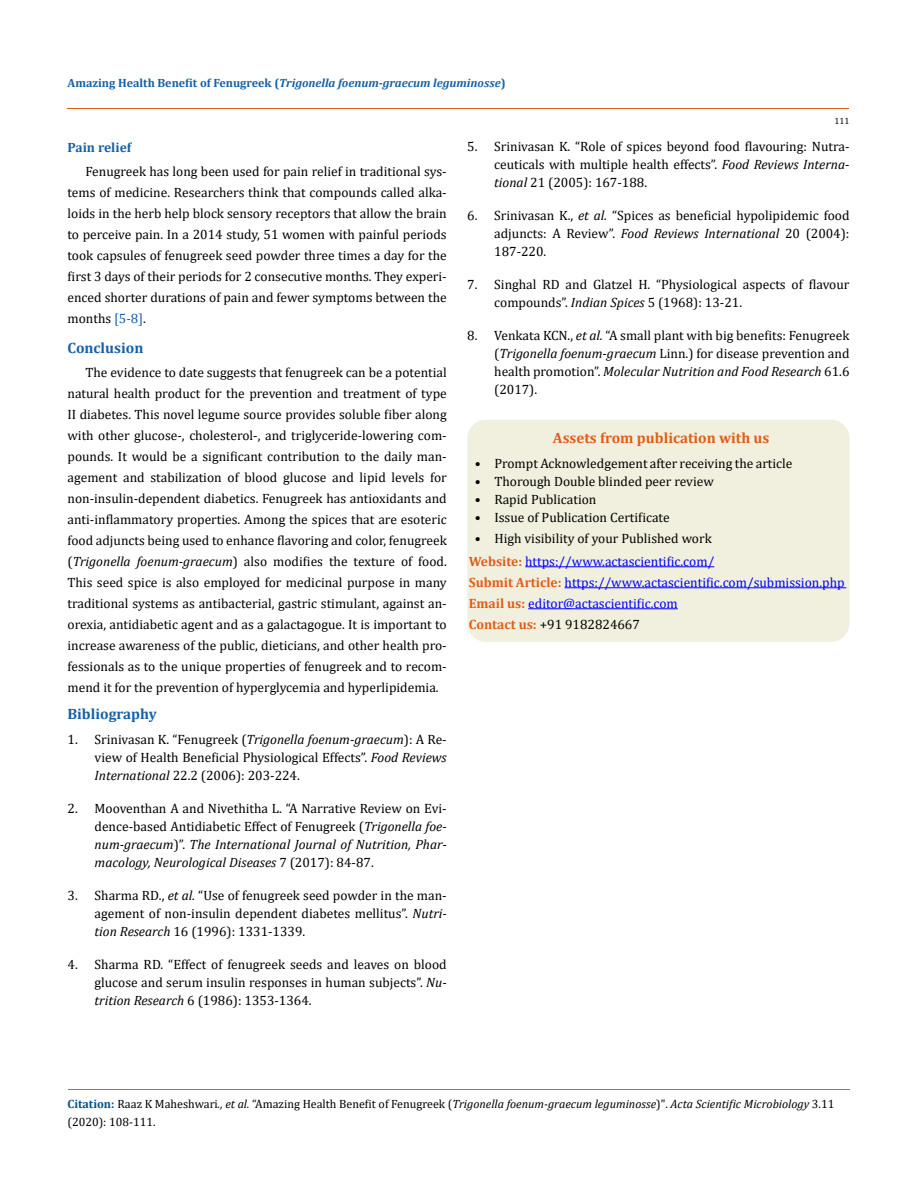
<style>
.page{position:relative;width:917px;height:1188px;background:#fff}
.page>*{position:absolute;margin:0;border:0;box-sizing:border-box;transform-origin:0 0}
.t1{font:700 15px "Cambria";color:#e05d1a}
.t2{font:700 15px "Cambria";color:#1560a6}
.t3{font:13.5px/21px "Cambria";color:#000;text-align:justify}
.t4{font:13.5px/21px "Cambria";color:#00f}
.t5{font:700 13.5px "Cambria";color:#1560a6}
.t6{font:12px/18px "Cambria";color:#000}
.t7{font:italic 700 12px "Cambria";color:#1560a6}
.t8{font:9px "Cambria";color:#000}
.s1{font-style:normal}
.s2{color:#1560a6}
.s3{font-style:italic}
.s4{font-weight:700;color:#e05d1a}
.s5{color:#000}
.s6{font-weight:700;color:#035089}
</style>
<div class="page">
<hr style="left:67px;top:109px;width:782px;height:1px;background:#e05d1a">
<div style="left:468px;top:420px;width:380px;height:221px;background:#f1f0de;border-radius:18px"></div>
<div style="left:467px;top:420px;width:382px;height:222px;border:2px solid #f1f0de;border-radius:18px"></div>
<hr style="left:525px;top:566px;width:189px;height:1px;background:#00f">
<hr style="left:564px;top:587px;width:282px;height:1px;background:#00f">
<hr style="left:528px;top:608px;width:149px;height:1px;background:#00f">
<hr style="left:68px;top:1089px;width:781px;height:1px;background:#e05d1a">
<p class="t7" style="left:68px;top:74px;width:439px"><span class="s1">Amazing Health Benefit of Fenugreek (</span>Trigonella foenum-graecum leguminosse<span class="s1">)</span></p>
<p class="t8" style="left:834px;top:115px;width:16px">111</p>
<p class="t5" style="left:67px;top:137px;width:65px">Pain relief</p>
<p class="t3" style="left:67px;top:160px;width:381px;text-indent:18px">Fenugreek has long been used for pain relief in traditional sys&shy;tems of medicine. Researchers think that compounds called alka&shy;loids in the herb help block sensory receptors that allow the brain to perceive pain. In a 2014 study, 51 women with painful periods took capsules of fenugreek seed powder three times a day for the first 3 days of their periods for 2 consecutive months. They experi&shy;enced shorter durations of pain and fewer symptoms between the months <span class="s2">[5-8]</span>.</p>
<p class="t2" style="left:67px;top:337px;width:77px">Conclusion</p>
<p class="t3" style="left:67px;top:361px;width:381px;text-indent:18px">The evidence to date suggests that fenugreek can be a potential natural health product for the prevention and treatment of type II diabetes. This novel legume source provides soluble fiber along with other glucose-, cholesterol-, and triglyceride-lowering com&shy;pounds. It would be a significant contribution to the daily man&shy;agement and stabilization of blood glucose and lipid levels for non-insulin-dependent diabetics. Fenugreek has antioxidants and anti-inflammatory properties. Among the spices that are esoteric food adjuncts being used to enhance flavoring and color, fenugreek (<span class="s3">Trigonella foenum-graecum</span>) also modifies the texture of food.<br>This seed spice is also employed for medicinal purpose in many traditional systems as antibacterial, gastric stimulant, against an&shy;orexia, antidiabetic agent and as a galactagogue. It is important to increase awareness of the public, dieticians, and other health pro&shy;fessionals as to the unique properties of fenugreek and to recom&shy;mend it for the prevention of hyperglycemia and hyperlipidemia.</p>
<p class="t2" style="left:67px;top:704px;width:91px">Bibliography</p>
<p class="t3" style="left:95px;top:730px;width:354px;line-height:18px;text-indent:-27px">1. Srinivasan K. “Fenugreek (<span class="s3">Trigonella foenum-graecum</span>): A Re&shy;view of Health Beneficial Physiological Effects”. <span class="s3">Food Reviews International</span> 22.2 (2006): 203-224.</p>
<p class="t3" style="left:95px;top:799px;width:354px;line-height:18px;text-indent:-27px">2. Mooventhan A and Nivethitha L. “A Narrative Review on Evi&shy;dence-based Antidiabetic Effect of Fenugreek (<span class="s3">Trigonella foe&shy;num-graecum</span>)”. <span class="s3">The International Journal of Nutrition, Phar&shy;macology, Neurological Diseases</span> 7 (2017): 84-87.</p>
<p class="t3" style="left:95px;top:886px;width:354px;line-height:18px;text-indent:-27px">3. Sharma RD., <span class="s3">et al.</span> “Use of fenugreek seed powder in the man&shy;agement of non-insulin dependent diabetes mellitus”. <span class="s3">Nutri&shy;tion Research</span> 16 (1996): 1331-1339.</p>
<p class="t3" style="left:95px;top:955px;width:354px;line-height:18px;text-indent:-27px">4. Sharma RD. “Effect of fenugreek seeds and leaves on blood glucose and serum insulin responses in human subjects”. <span class="s3">Nu&shy;trition Research</span> 6 (1986): 1353-1364.</p>
<p class="t3" style="left:494px;top:138px;width:357px;line-height:18px;text-indent:-27px">5. Srinivasan K. “Role of spices beyond food flavouring: Nutra&shy;ceuticals with multiple health effects”. <span class="s3">Food Reviews Interna&shy;tional</span> 21 (2005): 167-188.</p>
<p class="t3" style="left:494px;top:207px;width:357px;line-height:18px;text-indent:-27px">6. Srinivasan K., <span class="s3">et al.</span> “Spices as beneficial hypolipidemic food adjuncts: A Review”. <span class="s3">Food Reviews International</span> 20 (2004):<br>187-220.</p>
<p class="t3" style="left:494px;top:276px;width:357px;line-height:18px;text-indent:-27px">7. Singhal RD and Glatzel H. “Physiological aspects of flavour compounds”. <span class="s3">Indian Spices</span> 5 (1968): 13-21.</p>
<p class="t3" style="left:494px;top:327px;width:357px;line-height:18px;text-indent:-27px">8. Venkata KCN., <span class="s3">et al.</span> “A small plant with big benefits: Fenugreek (<span class="s3">Trigonella foenum-graecum</span> Linn.) for disease prevention and health promotion”. <span class="s3">Molecular Nutrition and Food Research</span> 61.6 (2017).</p>
<p class="t1" style="left:553px;top:427px;width:218px">Assets from publication with us</p>
<p class="t3" style="left:475px;top:453px;width:319px">• Prompt Acknowledgement after receiving the article</p>
<p class="t3" style="left:475px;top:471px;width:240px">• Thorough Double blinded peer review</p>
<p class="t3" style="left:475px;top:489px;width:123px">• Rapid Publication</p>
<p class="t3" style="left:475px;top:507px;width:196px">• Issue of Publication Certificate</p>
<p class="t3" style="left:475px;top:528px;width:238px">• High visibility of your Published work</p>
<p class="t4" style="left:469px;top:551px;width:377px"><span class="s4">Website:</span> https://www.actascientific.com/<br><span class="s4">Submit Article:</span> https://www.actascientific.com/submission.php <span class="s4">Email us:</span> editor@actascientific.com<br><span class="s4">Contact us:</span> <span class="s5">+91 9182824667</span></p>
<p class="t6" style="left:68px;top:1095px;width:768px"><span class="s6">Citation:</span> Raaz K Maheshwari<span class="s3">., et al.</span> “Amazing Health Benefit of Fenugreek (<span class="s3">Trigonella foenum-graecum leguminosse</span>)". <span class="s3">Acta Scientific Microbiology</span> 3.11 (2020): 108-111.</p>
</div>
